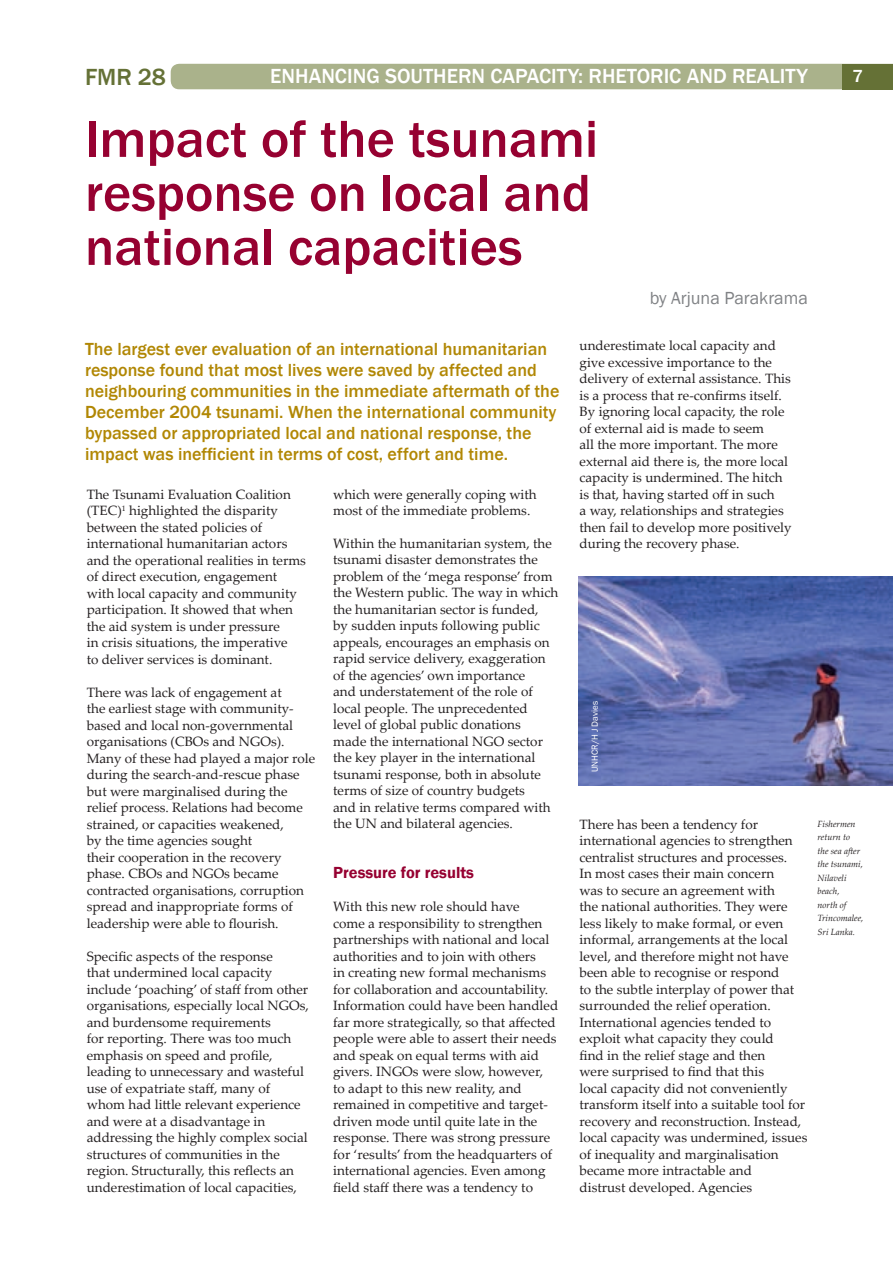
<style>
.page{position:relative;width:893px;height:1263px;background:#fff}
.page>*{position:absolute;margin:0;border:0;box-sizing:border-box;transform-origin:0 0}
._4_article_header{font:500 54px/54px "Franklin Gothic";color:#960131}
.t1{font:500 24px "Franklin Gothic";color:#657136}
.t2{font:500 21px "Franklin Gothic";color:#fff}
._4_para_leader_copy{font:500 18px/21px "Franklin Gothic";color:#b18704}
._4_authors_name{font:18px "Franklin Gothic";color:#808285}
._4_sub_headers{font:600 16.5px "Franklin Gothic";color:#960131}
._4_body_copy{font:13.5px/16.5px "Palatino Linotype";color:#231f20}
._4_captions_range_le{font:italic 9px/13.5px "Palatino Linotype";color:#231f20}
._5_generic_photo_cre{font:9px "Franklin Gothic";color:#fff}
</style>
<div class="page">
<img style="left:579px;top:577px;width:314px;height:209px">
<svg style="left:171px;top:64px;width:722px;height:25px;background:#a5ad85"></svg>
<h2 class="t1" style="left:85px;top:63px;width:82px">FMR 28</h2>
<h3 class="t2" style="left:270px;top:63px;width:539px">enhancing southern capacity: rhetoric and reality</h3>
<p class="_4_article_header" style="left:85px;top:112px;width:515px">Impact of the tsunami response on local and national capacities</p>
<p class="_4_authors_name" style="left:650px;top:286px;width:160px">by Arjuna Parakrama</p>
<p class="_4_para_leader_copy" style="left:85px;top:338px;width:476px">The largest ever evaluation of an international humanitarian response found that most lives were saved by affected and neighbouring communities in the immediate aftermath of the December 2004 tsunami. When the international community bypassed or appropriated local and national response, the impact was inefficient in terms of cost, effort and time.</p>
<p class="_4_body_copy" style="left:87px;top:485px;width:221px">The Tsunami Evaluation Coalition (TEC)<sup>1</sup> highlighted the disparity between the stated policies of international humanitarian actors and the operational realities in terms of direct execution, engagement with local capacity and community participation. It showed that when the aid system is under pressure<br>in crisis situations, the imperative<br>to deliver services is dominant.</p>
<p class="_4_body_copy" style="left:87px;top:683px;width:230px">There was lack of engagement at<br>the earliest stage with community&shy;based and local non-governmental organisations (CBOs and NGOs).<br>Many of these had played a major role during the search-and-rescue phase but were marginalised during the relief process. Relations had become strained, or capacities weakened,<br>by the time agencies sought<br>their cooperation in the recovery phase. CBOs and NGOs became contracted organisations, corruption spread and inappropriate forms of leadership were able to flourish.</p>
<p class="_4_body_copy" style="left:87px;top:947px;width:224px">Specific aspects of the response<br>that undermined local capacity include ‘poaching’ of staff from other organisations, especially local NGOs, and burdensome requirements<br>for reporting. There was too much emphasis on speed and profile, leading to unnecessary and wasteful use of expatriate staff, many of whom had little relevant experience and were at a disadvantage in addressing the highly complex social structures of communities in the region. Structurally, this reflects an underestimation of local capacities,</p>
<p class="_4_body_copy" style="left:333px;top:485px;width:205px">which were generally coping with most of the immediate problems.</p>
<p class="_4_body_copy" style="left:333px;top:535px;width:227px">Within the humanitarian system, the tsunami disaster demonstrates the problem of the ‘mega response’ from the Western public. The way in which the humanitarian sector is funded,<br>by sudden inputs following public appeals, encourages an emphasis on rapid service delivery, exaggeration of the agencies’ own importance<br>and understatement of the role of local people. The unprecedented level of global public donations<br>made the international NGO sector the key player in the international tsunami response, both in absolute terms of size of country budgets<br>and in relative terms compared with the UN and bilateral agencies.</p>
<p class="_4_sub_headers" style="left:333px;top:862px;width:142px">Pressure for results</p>
<p class="_4_body_copy" style="left:333px;top:898px;width:227px">With this new role should have<br>come a responsibility to strengthen partnerships with national and local authorities and to join with others<br>in creating new formal mechanisms for collaboration and accountability.<br>Information could have been handled far more strategically, so that affected people were able to assert their needs and speak on equal terms with aid givers. INGOs were slow, however, to adapt to this new reality, and remained in competitive and target&shy;driven mode until quite late in the response. There was strong pressure for ‘results’ from the headquarters of international agencies. Even among field staff there was a tendency to</p>
<p class="_4_body_copy" style="left:579px;top:337px;width:214px">underestimate local capacity and give excessive importance to the delivery of external assistance. This is a process that re-confirms itself.<br>By ignoring local capacity, the role of external aid is made to seem<br>all the more important. The more external aid there is, the more local capacity is undermined. The hitch is that, having started off in such<br>a way, relationships and strategies then fail to develop more positively during the recovery phase.</p>
<p class="_5_generic_photo_cre" style="left:589px;top:772px;width:72px;rotate:-90deg">UNHCR/H J Davies</p>
<p class="_4_body_copy" style="left:579px;top:815px;width:229px">There has been a tendency for international agencies to strengthen centralist structures and processes.<br>In most cases their main concern<br>was to secure an agreement with<br>the national authorities. They were less likely to make formal, or even informal, arrangements at the local level, and therefore might not have been able to recognise or respond<br>to the subtle interplay of power that surrounded the relief operation.<br>International agencies tended to exploit what capacity they could<br>find in the relief stage and then<br>were surprised to find that this<br>local capacity did not conveniently transform itself into a suitable tool for recovery and reconstruction. Instead, local capacity was undermined, issues of inequality and marginalisation became more intractable and<br>distrust developed. Agencies</p>
<p class="_4_captions_range_le" style="left:817px;top:817px;width:48px">Fishermen return to<br>the sea after the tsunami,<br>Nilaveli beach,<br>north of<br>Trincomalee,<br>Sri Lanka.</p>
</div>
